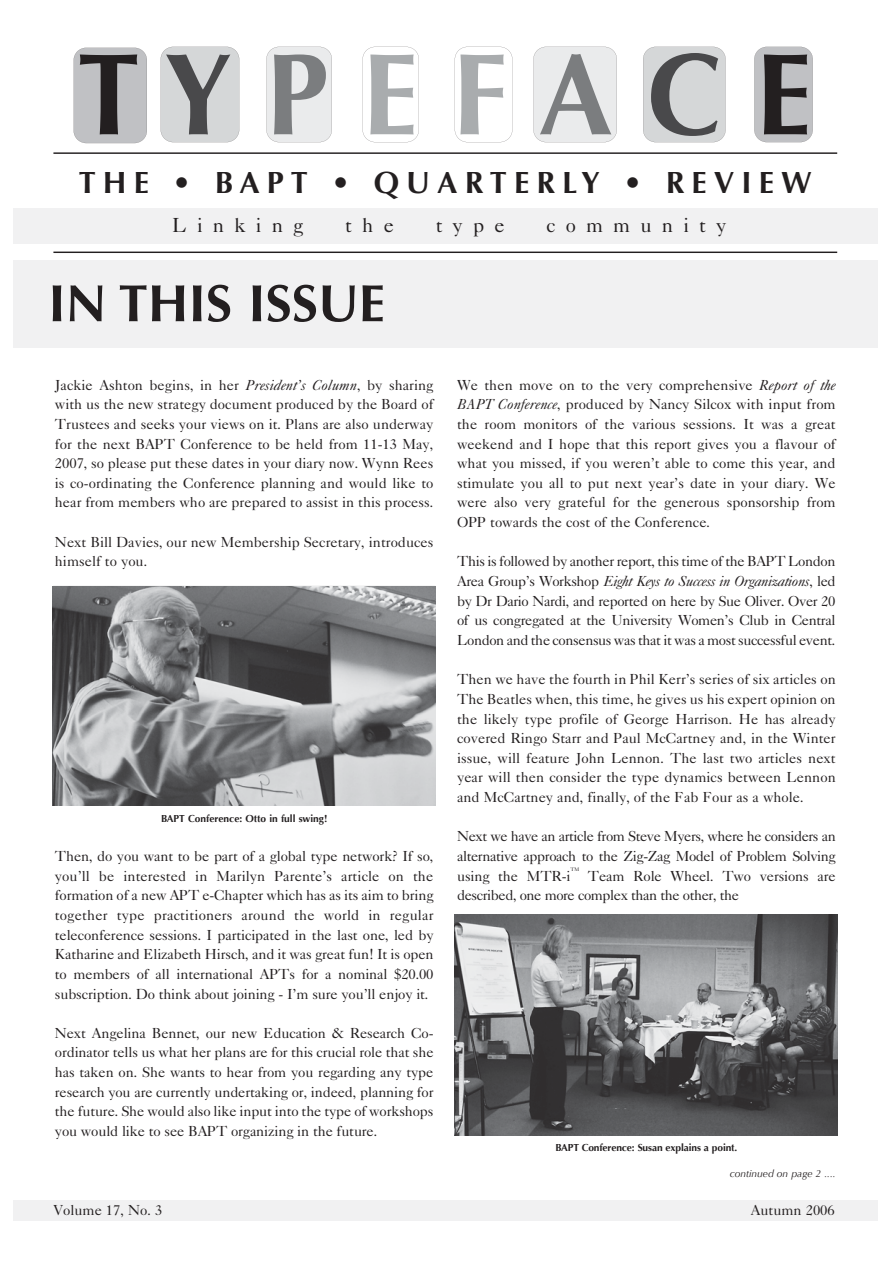
<style>
.page{position:relative;width:893px;height:1263px;background:#fff}
.page>*{position:absolute;margin:0;border:0;box-sizing:border-box;transform-origin:0 0}
.t1{font:700 116.4px "Optima";letter-spacing:.305em;color:#231f20;scale:.96 1}
.t2{font:700 52.35px "Optima";color:#231f20}
.t3{font:700 30.6px "Optima";letter-spacing:.235em;color:#231f20}
.t4{font:20.4px "Caslon 540 LT Std";letter-spacing:.5em;color:#231f20}
.t5{font:14.55px/19.6px "Caslon 540 LT Std";letter-spacing:-.01em;color:#231f20;text-align:justify}
.t6{font:14.55px/19.6px "Caslon 540 LT Std";letter-spacing:-.03em;color:#231f20}
.t7{font:700 10.2px "Optima";letter-spacing:-.01em;color:#231f20}
.t8{font:italic 10.2px "Optima";color:#231f20}
.t9{font:5.1px "Caslon 540 LT Std";color:#231f20}
.s1{color:#49494b}
.s2{color:#7b7d7f}
.s3{color:#a9acae}
.s4{font-style:italic}
</style>
<div class="page">
<div style="left:161px;top:47px;width:78px;height:95px;background:#d5d7d8"></div>
<div style="left:266px;top:47px;width:66px;height:95px;background:#eaebec"></div>
<svg style="left:363px;top:47px;width:56px;height:95px"></svg>
<svg style="left:455px;top:47px;width:57px;height:95px"></svg>
<div style="left:533px;top:47px;width:84px;height:95px;background:#eaebec"></div>
<div style="left:643px;top:47px;width:82px;height:95px;background:#d5d7d8"></div>
<div style="left:754px;top:47px;width:59px;height:95px;background:#c0c1c4"></div>
<div style="left:74px;top:48px;width:73px;height:95px;background:#c0c1c4"></div>
<div style="left:13px;top:209px;width:864px;height:35px;background:#f1f1f2"></div>
<div style="left:13px;top:1200px;width:864px;height:21px;background:#f1f1f2"></div>
<hr style="left:53px;top:152px;width:784px;height:2px;background:#231f20">
<hr style="left:53px;top:252px;width:784px;height:1px;background:#231f20">
<div style="left:13px;top:260px;width:864px;height:87px;background:#f1f1f2"></div>
<img style="left:53px;top:586px;width:382px;height:219px">
<img style="left:455px;top:915px;width:382px;height:220px">
<h1 class="t1" style="left:77px;top:27px;width:766px">T <span class="s1">Y</span><span class="s2">P</span><span class="s3">EF</span><span class="s2">A</span><span class="s1">C</span>E</h1>
<h3 class="t3" style="left:79px;top:165px;width:734px">THE • BAPT • QUARTERLY • REVIEW</h3>
<h3 class="t4" style="left:172px;top:218px;width:133px">Linking</h3>
<h3 class="t4" style="left:345px;top:218px;width:50px">the</h3>
<h3 class="t4" style="left:436px;top:218px;width:71px">type</h3>
<h3 class="t4" style="left:546px;top:218px;width:181px">community</h3>
<h2 class="t2" style="left:48px;top:273px;width:338px">IN THIS ISSUE</h2>
<p class="t5" style="left:55px;top:376px;width:380px">Jackie Ashton begins, in her <span class="s4">President’s Column</span>, by sharing with us the new strategy document produced by the Board of Trustees and seeks your views on it. Plans are also underway for the next BAPT Conference to be held from 11-13 May, 2007, so please put these dates in your diary now. Wynn Rees is co-ordinating the Conference planning and would like to hear from members who are prepared to assist in this process.</p>
<p class="t5" style="left:55px;top:533px;width:380px">Next Bill Davies, our new Membership Secretary, introduces himself to you.</p>
<p class="t7" style="left:161px;top:813px;width:168px">BAPT Conference: Otto in full swing!</p>
<p class="t5" style="left:55px;top:848px;width:380px">Then, do you want to be part of a global type network? If so, you’ll be interested in Marilyn Parente’s article on the formation of a new APT e-Chapter which has as its aim to bring together type practitioners around the world in regular teleconference sessions. I participated in the last one, led by Katharine and Elizabeth Hirsch, and it was great fun! It is open to members of all international APTs for a nominal $20.00 subscription. Do think about joining - I’m sure you’ll enjoy it.</p>
<p class="t5" style="left:55px;top:1025px;width:380px">Next Angelina Bennet, our new Education &amp; Research Co&shy;ordinator tells us what her plans are for this crucial role that she has taken on. She wants to hear from you regarding any type research you are currently undertaking or, indeed, planning for the future. She would also like input into the type of workshops you would like to see BAPT organizing in the future.</p>
<p class="t5" style="left:457px;top:376px;width:380px">We then move on to the very comprehensive <span class="s4">Report of the BAPT Conference</span>, produced by Nancy Silcox with input from the room monitors of the various sessions. It was a great weekend and I hope that this report gives you a flavour of what you missed, if you weren’t able to come this year, and stimulate you all to put next year’s date in your diary. We were also very grateful for the generous sponsorship from OPP towards the cost of the Conference.</p>
<p class="t5" style="left:457px;top:553px;width:380px">This is followed by another report, this time of the BAPT London Area Group’s Workshop <span class="s4">Eight Keys to Success in Organizations</span>, led by Dr Dario Nardi, and reported on here by Sue Oliver. Over 20 of us congregated at the University Women’s Club in Central London and the consensus was that it was a most successful event.</p>
<p class="t5" style="left:457px;top:671px;width:380px">Then we have the fourth in Phil Kerr’s series of six articles on The Beatles when, this time, he gives us his expert opinion on the likely type profile of George Harrison. He has already covered Ringo Starr and Paul McCartney and, in the Winter issue, will feature John Lennon. The last two articles next year will then consider the type dynamics between Lennon and McCartney and, finally, of the Fab Four as a whole.</p>
<p class="t5" style="left:457px;top:828px;width:380px">Next we have an article from Steve Myers, where he considers an alternative approach to the Zig-Zag Model of Problem Solving using the MTR-i</p>
<p class="t9" style="left:570px;top:868px;width:10px">TM</p>
<p class="t6" style="left:457px;top:867px;width:380px;text-indent:131px">Team Role Wheel. Two versions are described, one more complex than the other, the</p>
<p class="t7" style="left:555px;top:1141px;width:183px">BAPT Conference: Susan explains a point.</p>
<p class="t8" style="left:730px;top:1168px;width:108px">continued on page 2 ....</p>
<p class="t5" style="left:53px;top:1201px;width:111px">Volume 17, No. 3</p>
<p class="t5" style="left:751px;top:1201px;width:86px">Autumn 2006</p>
</div>
